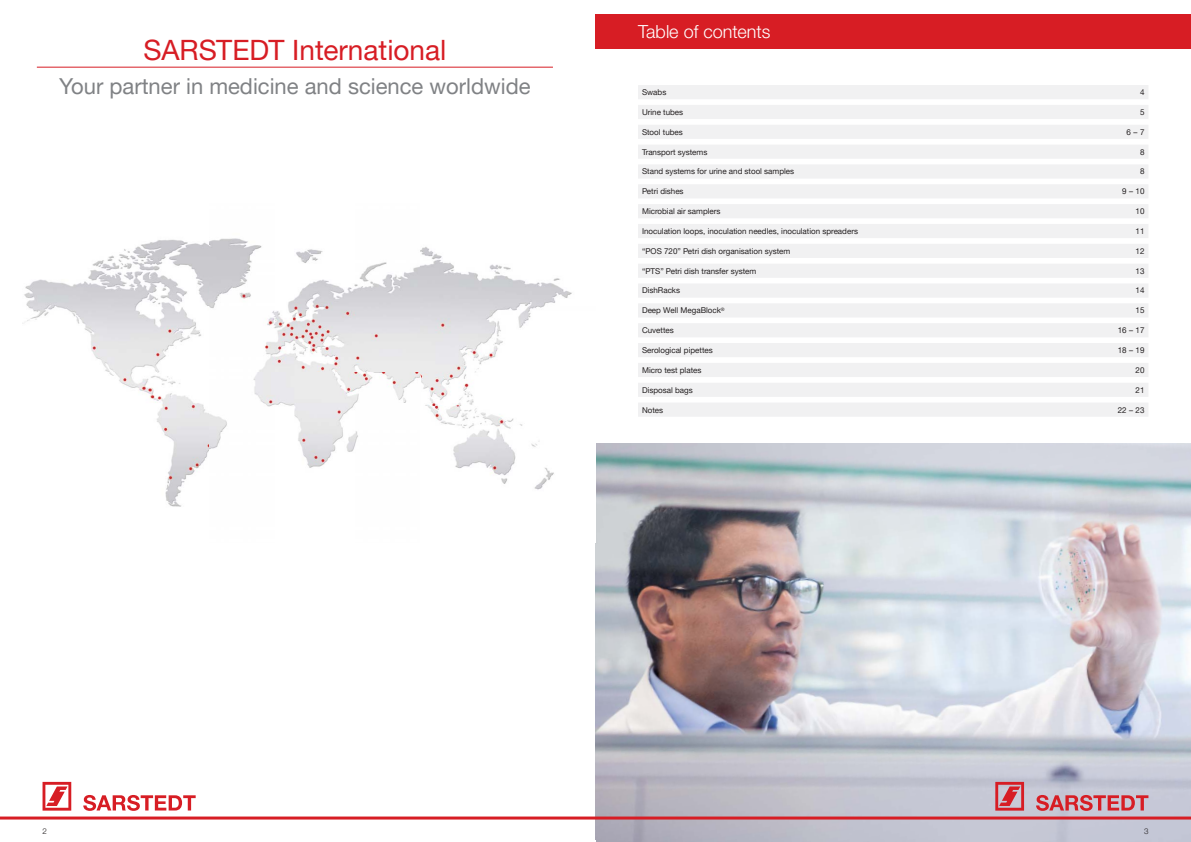
<style>
.page{position:relative;width:1191px;height:842px;background:#fff}
.page>*{position:absolute;margin:0;border:0;box-sizing:border-box;transform-origin:0 0}
.t1{font:28px "Helvetica Neue LTW1 G";color:#d71d24}
.t2{font:22px "Helvetica Neue LTW1 G";color:#808285}
.t3{font:300 18px "Helvetica Neue LTW1 G";color:#fff}
.t4{font:8px "Helvetica Neue LTW1 G";color:#231f20}
.t5{font:300 8px "Helvetica Neue LTW1 G";color:#231f20}
</style>
<div class="page">
<div style="left:595px;top:14px;width:596px;height:34px;background:#d71d24"></div>
<hr style="left:37px;top:67px;width:516px;height:1px;background:#d71d24">
<svg style="left:638px;top:85px;width:510px;height:93px;fill:#f1f1f2"></svg>
<svg style="left:638px;top:184px;width:510px;height:113px;fill:#f1f1f2"></svg>
<svg style="left:638px;top:304px;width:510px;height:113px;fill:#f1f1f2"></svg>
<img style="left:596px;top:444px;width:595px;height:398px">
<img style="left:22px;top:238px;width:550px;height:269px">
<svg style="left:995px;top:782px;width:29px;height:29px"></svg>
<svg style="left:1036px;top:795px;width:112px;height:16px;background:#ce7781"></svg>
<hr style="left:0;top:816px;width:1191px;height:3px;background:#d71d24">
<svg style="left:43px;top:782px;width:28px;height:29px"></svg>
<svg style="left:83px;top:795px;width:113px;height:16px"></svg>
<h3 class="t3" style="left:638px;top:25px;width:134px">Table of contents</h3>
<h1 class="t1" style="left:143px;top:40px;width:305px">SARSTEDT International</h1>
<h2 class="t2" style="left:59px;top:78px;width:473px">Your partner in medicine and science worldwide</h2>
<p class="t4" style="left:642px;top:89px;width:26px">Swabs</p>
<p class="t4" style="left:1140px;top:89px;width:6px">4</p>
<p class="t4" style="left:642px;top:109px;width:43px">Urine tubes</p>
<p class="t4" style="left:1140px;top:109px;width:6px">5</p>
<p class="t4" style="left:642px;top:129px;width:42px">Stool tubes</p>
<p class="t4" style="left:1126px;top:129px;width:19px">6 – 7</p>
<p class="t4" style="left:642px;top:149px;width:67px">Transport systems</p>
<p class="t4" style="left:1140px;top:149px;width:6px">8</p>
<p class="t4" style="left:642px;top:169px;width:154px">Stand systems for urine and stool samples</p>
<p class="t4" style="left:1140px;top:169px;width:6px">8</p>
<p class="t4" style="left:642px;top:188px;width:43px">Petri dishes</p>
<p class="t4" style="left:1122px;top:188px;width:24px">9 – 10</p>
<p class="t4" style="left:642px;top:208px;width:80px">Microbial air samplers</p>
<p class="t4" style="left:1135px;top:208px;width:10px">10</p>
<p class="t4" style="left:642px;top:228px;width:217px">Inoculation loops, inoculation needles, inoculation spreaders</p>
<p class="t4" style="left:1135px;top:228px;width:10px">11</p>
<p class="t4" style="left:642px;top:248px;width:150px">“POS 720” Petri dish organisation system</p>
<p class="t4" style="left:1135px;top:248px;width:10px">12</p>
<p class="t4" style="left:642px;top:268px;width:116px">“PTS” Petri dish transfer system</p>
<p class="t4" style="left:1135px;top:268px;width:10px">13</p>
<p class="t4" style="left:642px;top:288px;width:40px">DishRacks</p>
<p class="t4" style="left:1135px;top:288px;width:10px">14</p>
<p class="t4" style="left:642px;top:308px;width:84px">Deep Well MegaBlock<sup>®</sup></p>
<p class="t4" style="left:1135px;top:308px;width:10px">15</p>
<p class="t4" style="left:642px;top:327px;width:33px">Cuvettes</p>
<p class="t4" style="left:1117px;top:327px;width:28px">16 – 17</p>
<p class="t4" style="left:642px;top:347px;width:72px">Serological pipettes</p>
<p class="t4" style="left:1117px;top:347px;width:28px">18 – 19</p>
<p class="t4" style="left:642px;top:367px;width:61px">Micro test plates</p>
<p class="t4" style="left:1135px;top:367px;width:10px">20</p>
<p class="t4" style="left:642px;top:387px;width:52px">Disposal bags</p>
<p class="t4" style="left:1135px;top:387px;width:10px">21</p>
<p class="t4" style="left:642px;top:407px;width:23px">Notes</p>
<p class="t4" style="left:1117px;top:407px;width:28px">22 – 23</p>
<p class="t5" style="left:43px;top:828px;width:6px">2</p>
<p class="t5" style="left:1144px;top:828px;width:6px">3</p>
</div>
